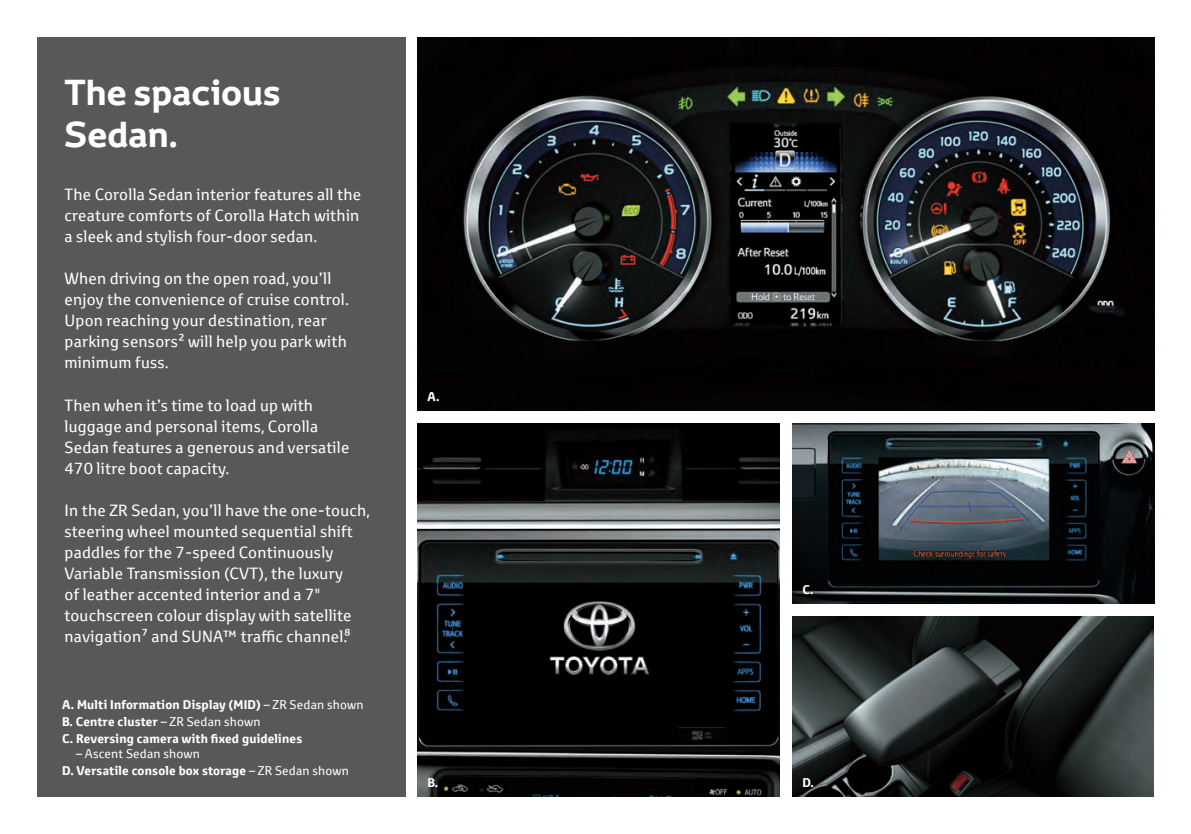
<style>
.page{position:relative;width:1191px;height:834px;background:#fff}
.page>*{position:absolute;margin:0;border:0;box-sizing:border-box;transform-origin:0 0}
.Heading_White{font:700 35px/42px "Toyota Display";color:#fff}
.Body_White{font:15.75px/21px "Toyota Text";letter-spacing:.015em;color:#fff}
.t1{font:700 12.25px "Toyota Text";letter-spacing:.015em;color:#fff}
.t2{font:12.25px "Toyota Text";letter-spacing:.015em;color:#fff}
.s1{font-weight:400}
</style>
<div class="page">
<img style="left:418px;top:37px;width:736px;height:373px">
<img style="left:418px;top:423px;width:362px;height:373px">
<img style="left:792px;top:423px;width:362px;height:180px">
<img style="left:792px;top:616px;width:361px;height:180px">
<div style="left:37px;top:37px;width:368px;height:759px;background:#57585a"></div>
<svg style="left:792px;top:538px;width:95px;height:65px"></svg>
<p class="Heading_White" style="left:64px;top:71px;width:218px">The spacious<br>Sedan.</p>
<p class="Body_White" style="left:64px;top:184px;width:298px;text-align:justify">The Corolla Sedan interior features all the creature comforts of Corolla Hatch within a sleek and stylish four-door sedan.</p>
<p class="Body_White" style="left:64px;top:268px;width:286px">When driving on the open road, you’ll enjoy the convenience of cruise control.<br>Upon reaching your destination, rear parking sensors2 will help you park with minimum fuss.</p>
<p class="Body_White" style="left:64px;top:394px;width:286px">Then when it’s time to load up with luggage and personal items, Corolla Sedan features a generous and versatile 470 litre boot capacity.</p>
<p class="Body_White" style="left:64px;top:499px;width:307px">In the ZR Sedan, you’ll have the one-touch, steering wheel mounted sequential shift paddles for the 7-speed Continuously Variable Transmission (CVT), the luxury<br>of leather accented interior and a 7" touchscreen colour display with satellite navigation7 and SUNA™ traffic channel.8</p>
<p class="t1" style="left:62px;top:696px;width:303px">A. Multi Information Display (MID) <span class="s1">– ZR Sedan shown</span></p>
<p class="t1" style="left:62px;top:713px;width:200px">B. Centre cluster <span class="s1">– ZR Sedan shown</span></p>
<p class="t1" style="left:62px;top:730px;width:242px">C. Reversing camera with fixed guidelines</p>
<p class="t2" style="left:76px;top:745px;width:125px">– Ascent Sedan shown</p>
<p class="t1" style="left:62px;top:762px;width:288px">D. Versatile console box storage <span class="s1">– ZR Sedan shown</span></p>
<p class="t1" style="left:427px;top:388px;width:13px">A.</p>
<p class="t1" style="left:802px;top:581px;width:12px">C.</p>
<p class="t1" style="left:427px;top:774px;width:12px">B.</p>
<p class="t1" style="left:802px;top:774px;width:13px">D.</p>
</div>
